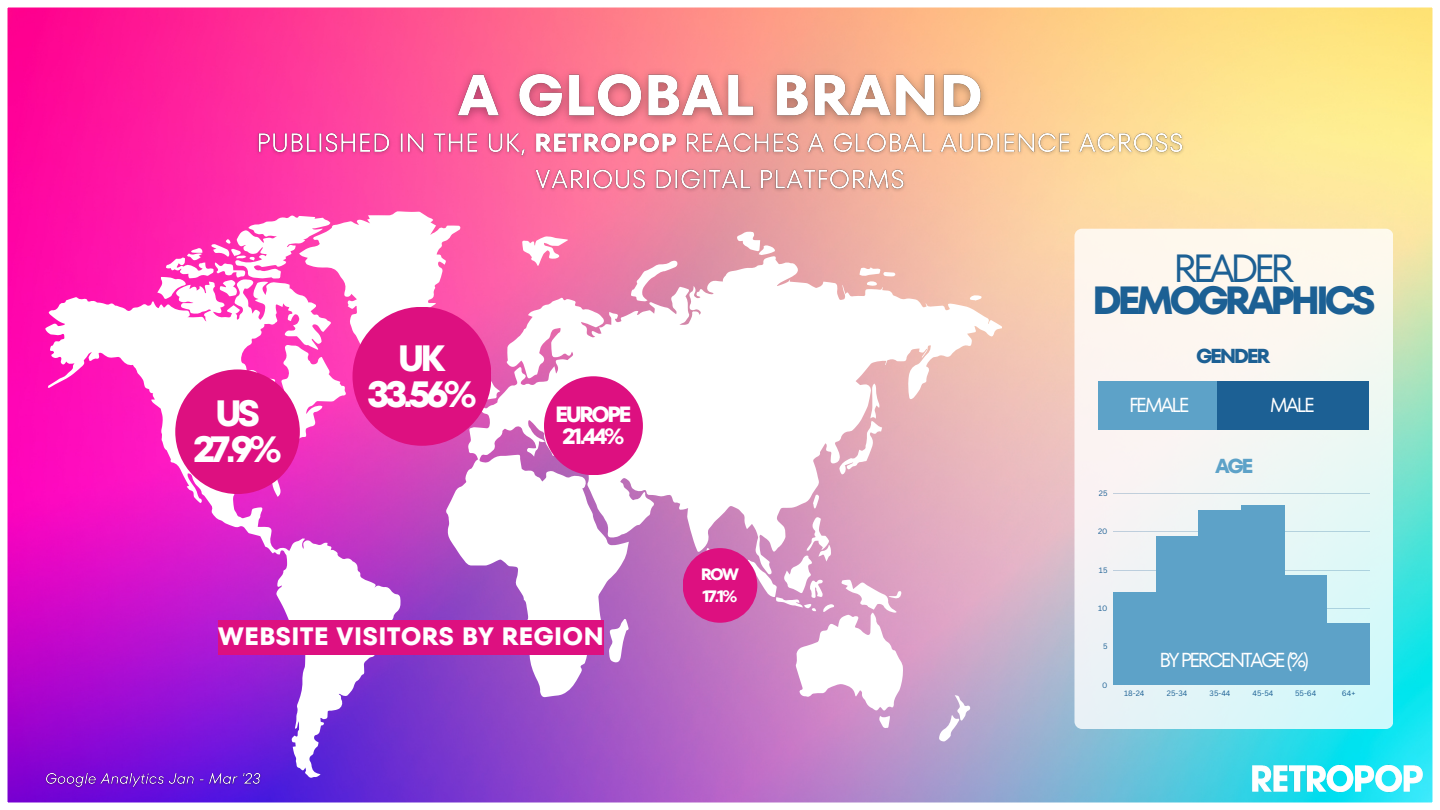
<style>
.page{position:relative;width:1440px;height:810px;background:#fff}
.page>*{position:absolute;margin:0;border:0;box-sizing:border-box;transform-origin:0 0}
.t1{font:700 39.1px "TT Fors";letter-spacing:-.12em;color:#1c6094}
.t2{font:39.1px "TT Fors";letter-spacing:-.12em;color:#1c6094}
.t3{font:700 36.4px "TT Fors";letter-spacing:-.12em;color:#fff}
.t4{font:700 25px "TT Fors";color:#fff}
.t5{font:700 22px "TT Fors";letter-spacing:-.12em;color:#fff}
.t6{font:20.1px "TT Fors";letter-spacing:-.12em;color:#fff}
.t7{font:700 20.1px "TT Fors";letter-spacing:-.12em;color:#1c6094}
.t8{font:700 20.1px "TT Fors";color:#5da2c8}
.t9{font:700 16.5px "TT Fors";color:#fff}
.t10{font:7.6px "Canva Sans";color:#1c6094}
</style>
<div class="page">
<img style="left:7px;top:7px;width:1426px;height:796px">
<p class="t3" style="left:215px;top:387px;width:46px">US</p>
<p class="t3" style="left:193px;top:423px;width:90px">27.9%</p>
<p class="t3" style="left:398px;top:332px;width:50px">UK</p>
<p class="t3" style="left:367px;top:368px;width:111px">33.56%</p>
<p class="t5" style="left:555px;top:399px;width:78px">EUROPE</p>
<p class="t5" style="left:562px;top:421px;width:64px">21.44%</p>
<p class="t4" style="left:218px;top:619px;width:388px">WEBSITE VISITORS BY REGION</p>
<p class="t9" style="left:701px;top:562px;width:40px">ROW</p>
<p class="t9" style="left:703px;top:585px;width:36px">17.1%</p>
<p class="t2" style="left:1174px;top:241px;width:122px">READER</p>
<p class="t1" style="left:1092px;top:273px;width:285px">DEMOGRAPHICS</p>
<p class="t7" style="left:1196px;top:342px;width:75px">GENDER</p>
<p class="t6" style="left:1129px;top:391px;width:62px">FEMALE</p>
<p class="t6" style="left:1270px;top:391px;width:47px">MALE</p>
<p class="t10" style="left:1099px;top:488px;width:10px">25</p>
<p class="t10" style="left:1098px;top:526px;width:11px">20</p>
<p class="t10" style="left:1099px;top:565px;width:10px">15</p>
<p class="t10" style="left:1098px;top:603px;width:11px">10</p>
<p class="t10" style="left:1103px;top:641px;width:6px">5</p>
<p class="t10" style="left:1102px;top:680px;width:7px">0</p>
<p class="t8" style="left:1215px;top:452px;width:40px">AGE</p>
<p class="t6" style="left:1159px;top:646px;width:151px">BY PERCENTAGE (%)</p>
<p class="t10" style="left:1124px;top:688px;width:22px">18-24</p>
<p class="t10" style="left:1167px;top:688px;width:22px">25-34</p>
<p class="t10" style="left:1210px;top:688px;width:22px">35-44</p>
<p class="t10" style="left:1252px;top:688px;width:22px">45-54</p>
<p class="t10" style="left:1295px;top:688px;width:23px">55-64</p>
<p class="t10" style="left:1342px;top:688px;width:15px">64+</p>
</div>
